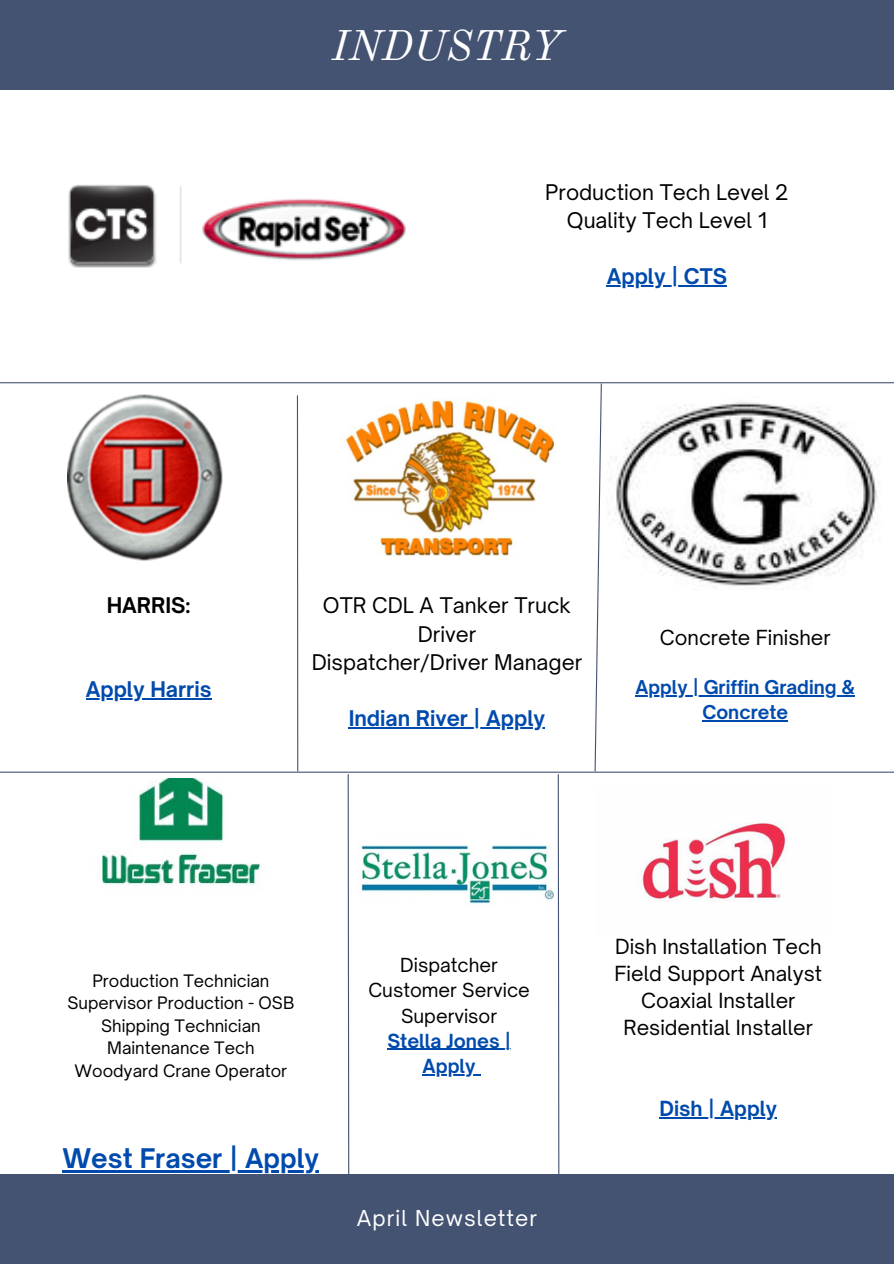
<style>
.page{position:relative;width:894px;height:1264px;background:#fff}
.page>*{position:absolute;margin:0;border:0;box-sizing:border-box;transform-origin:0 0}
.t1{font:italic 42px "Old Standard";color:#fff}
.t2{font:700 25.95px "Open Sauce One";color:#004aad}
.t3{font:21px "Open Sauce One";letter-spacing:.05em;color:#fff}
.t4{font:20.7px/28.2px "Open Sauce One";color:#000;text-align:center}
.t5{font:700 20.7px "Open Sauce One";color:#004aad}
.t6{font:700 20.7px "Open Sauce One";color:#000}
.t7{font:19.95px/27px "Open Sauce One";color:#000;text-align:center}
.t8{font:700 19.95px "Open Sauce One";color:#004aad}
.t9{font:18.6px/25.2px "Open Sauce One";color:#000;text-align:center}
.t10{font:700 18.6px/25.2px "Open Sauce One";color:#004aad;text-align:center}
.t11{font:700 18.15px/24.8px "Open Sauce One";color:#004aad;text-align:center}
.t12{font:16.5px/22.5px "Open Sauce One";color:#000;text-align:center}
</style>
<div class="page">
<div style="left:0;top:0;width:893px;height:89px;background:#455373"></div>
<div style="left:0;top:1174px;width:893px;height:89px;background:#455373"></div>
<hr style="left:0;top:382px;width:893px;height:1px;background:#455373">
<hr style="left:0;top:771px;width:893px;height:1px;background:#455373">
<hr style="left:0;top:1173px;width:893px;height:2px;background:#455373">
<img style="left:102px;top:778px;width:158px;height:108px">
<img style="left:609px;top:402px;width:269px;height:184px">
<img style="left:342px;top:400px;width:213px;height:156px">
<img style="left:67px;top:394px;width:156px;height:167px">
<hr style="left:297px;top:396px;width:1px;height:375px;background:#455373">
<svg style="left:593px;top:383px;width:9px;height:389px"></svg>
<img style="left:641px;top:822px;width:145px;height:80px">
<img style="left:361px;top:845px;width:193px;height:59px">
<svg style="left:557px;top:774px;width:3px;height:400px"></svg>
<svg style="left:347px;top:774px;width:3px;height:400px"></svg>
<img style="left:68px;top:185px;width:338px;height:83px">
<hr style="left:62px;top:1170px;width:257px;height:2px;background:#004aad">
<hr style="left:348px;top:727px;width:197px;height:1px;background:#004aad">
<hr style="left:635px;top:695px;width:219px;height:1px;background:#004aad">
<hr style="left:702px;top:720px;width:85px;height:1px;background:#004aad">
<hr style="left:387px;top:1048px;width:123px;height:1px;background:#004aad">
<hr style="left:422px;top:1074px;width:53px;height:1px;background:#004aad">
<hr style="left:659px;top:1116px;width:118px;height:2px;background:#004aad">
<hr style="left:86px;top:698px;width:125px;height:1px;background:#004aad">
<hr style="left:606px;top:285px;width:121px;height:1px;background:#004aad">
<h1 class="t1" style="left:332px;top:20px;width:231px">INDUSTRY</h1>
<p class="t4" style="left:545px;top:178px;width:245px">Production Tech Level 2<br>Quality Tech Level 1</p>
<p class="t5" style="left:606px;top:263px;width:122px">Apply | CTS</p>
<p class="t6" style="left:107px;top:592px;width:85px">HARRIS:</p>
<p class="t5" style="left:86px;top:676px;width:127px">Apply Harris</p>
<p class="t4" style="left:312px;top:591px;width:272px">OTR CDL A Tanker Truck<br>Driver<br>Dispatcher/Driver Manager</p>
<p class="t5" style="left:348px;top:705px;width:198px">Indian River | Apply</p>
<p class="t7" style="left:659px;top:623px;width:172px">Concrete Finisher</p>
<p class="t11" style="left:635px;top:675px;width:221px">Apply | Griffin Grading &amp;<br>Concrete</p>
<p class="t12" style="left:67px;top:969px;width:228px">Production Technician<br>Supervisor Production - OSB<br>Shipping Technician<br>Maintenance Tech<br>Woodyard Crane Operator</p>
<p class="t9" style="left:368px;top:952px;width:163px">Dispatcher<br>Customer Service<br>Supervisor</p>
<p class="t10" style="left:387px;top:1028px;width:125px">Stella Jones |<br>Apply</p>
<p class="t7" style="left:614px;top:932px;width:209px">Dish Installation Tech<br>Field Support Analyst<br>Coaxial Installer<br>Residential Installer</p>
<p class="t8" style="left:659px;top:1095px;width:119px">Dish | Apply</p>
<h2 class="t2" style="left:62px;top:1142px;width:258px">West Fraser | Apply</h2>
<p class="t3" style="left:357px;top:1204px;width:182px">April Newsletter</p>
</div>
